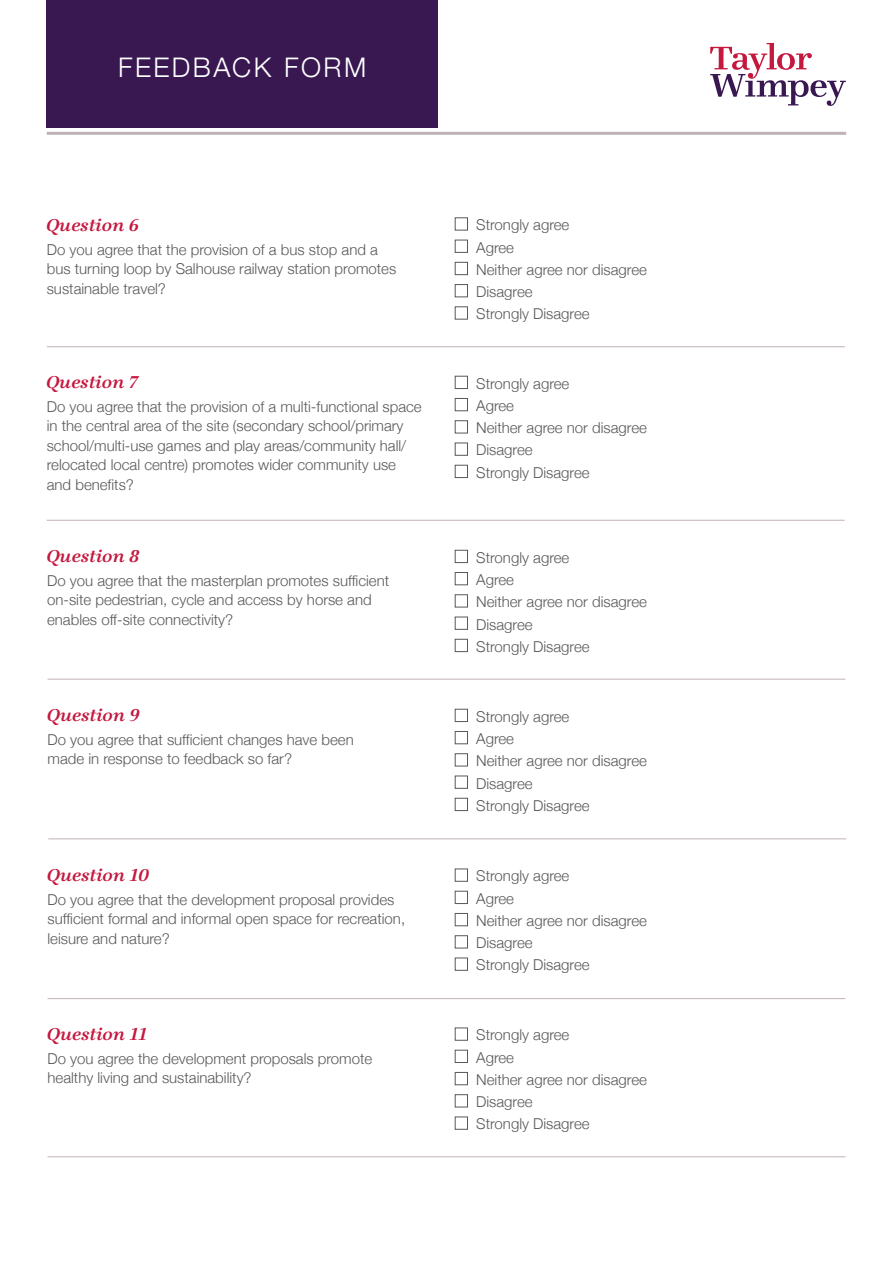
<style>
.page{position:relative;width:893px;height:1263px;background:#fff}
.page>*{position:absolute;margin:0;border:0;box-sizing:border-box;transform-origin:0 0}
.t1{font:300 27px "Helvetica Neue";letter-spacing:.09em;color:#fff}
.t2{font:italic 600 16.5px "Teimer";color:#c5183f}
.t3{font:300 15px/22.2px "Helvetica Neue";color:#57585a}
</style>
<div class="page">
<hr style="left:48px;top:679px;width:797px;height:1px;background:#bfb2b7">
<hr style="left:47px;top:132px;width:799px;height:3px;background:#bfb2b7">
<hr style="left:48px;top:1156px;width:797px;height:1px;background:#bfb2b7">
<hr style="left:48px;top:838px;width:798px;height:1px;background:#bfb2b7">
<hr style="left:48px;top:998px;width:797px;height:1px;background:#bfb2b7">
<hr style="left:47px;top:520px;width:798px;height:1px;background:#bfb2b7">
<hr style="left:47px;top:346px;width:798px;height:1px;background:#bfb2b7">
<div style="left:455px;top:218px;width:13px;height:12px;border:1px solid #57585a"></div>
<div style="left:455px;top:240px;width:13px;height:13px;border:1px solid #57585a"></div>
<div style="left:455px;top:262px;width:13px;height:13px;border:1px solid #57585a"></div>
<div style="left:455px;top:284px;width:13px;height:13px;border:1px solid #57585a"></div>
<div style="left:455px;top:307px;width:13px;height:12px;border:1px solid #57585a"></div>
<div style="left:455px;top:376px;width:13px;height:13px;border:1px solid #57585a"></div>
<div style="left:455px;top:398px;width:13px;height:13px;border:1px solid #57585a"></div>
<div style="left:455px;top:420px;width:13px;height:13px;border:1px solid #57585a"></div>
<div style="left:455px;top:443px;width:13px;height:12px;border:1px solid #57585a"></div>
<div style="left:455px;top:465px;width:13px;height:13px;border:1px solid #57585a"></div>
<div style="left:455px;top:550px;width:13px;height:13px;border:1px solid #57585a"></div>
<div style="left:455px;top:572px;width:13px;height:13px;border:1px solid #57585a"></div>
<div style="left:455px;top:594px;width:13px;height:13px;border:1px solid #57585a"></div>
<div style="left:455px;top:617px;width:13px;height:12px;border:1px solid #57585a"></div>
<div style="left:455px;top:639px;width:13px;height:13px;border:1px solid #57585a"></div>
<div style="left:455px;top:709px;width:13px;height:13px;border:1px solid #57585a"></div>
<div style="left:455px;top:731px;width:13px;height:13px;border:1px solid #57585a"></div>
<div style="left:455px;top:753px;width:13px;height:13px;border:1px solid #57585a"></div>
<div style="left:455px;top:776px;width:13px;height:12px;border:1px solid #57585a"></div>
<div style="left:455px;top:798px;width:13px;height:13px;border:1px solid #57585a"></div>
<div style="left:455px;top:869px;width:13px;height:12px;border:1px solid #57585a"></div>
<div style="left:455px;top:891px;width:13px;height:13px;border:1px solid #57585a"></div>
<div style="left:455px;top:913px;width:13px;height:13px;border:1px solid #57585a"></div>
<div style="left:455px;top:935px;width:13px;height:13px;border:1px solid #57585a"></div>
<div style="left:455px;top:958px;width:13px;height:12px;border:1px solid #57585a"></div>
<div style="left:455px;top:1028px;width:13px;height:12px;border:1px solid #57585a"></div>
<div style="left:455px;top:1050px;width:13px;height:13px;border:1px solid #57585a"></div>
<div style="left:455px;top:1072px;width:13px;height:13px;border:1px solid #57585a"></div>
<div style="left:455px;top:1094px;width:13px;height:13px;border:1px solid #57585a"></div>
<div style="left:455px;top:1117px;width:13px;height:12px;border:1px solid #57585a"></div>
<svg style="left:710px;top:43px;width:136px;height:63px"></svg>
<div style="left:47px;top:0;width:391px;height:128px;background:#391852"></div>
<h1 class="t1" style="left:118px;top:45px;width:250px">FEEDBACK FORM</h1>
<p class="t2" style="left:47px;top:213px;width:94px">Question 6</p>
<p class="t3" style="left:47px;top:238px;width:351px;line-height:19.5px">Do you agree that the provision of a bus stop and a bus turning loop by Salhouse railway station promotes sustainable travel?</p>
<p class="t2" style="left:47px;top:370px;width:93px">Question 7</p>
<p class="t3" style="left:47px;top:396px;width:376px;line-height:19.5px">Do you agree that the provision of a multi-functional space in the central area of the site (secondary school/primary school/multi-use games and play areas/community hall/ relocated local centre) promotes wider community use and benefits?</p>
<p class="t2" style="left:47px;top:544px;width:94px">Question 8</p>
<p class="t3" style="left:47px;top:570px;width:344px;line-height:19.5px">Do you agree that the masterplan promotes sufficient on-site pedestrian, cycle and access by horse and enables off-site connectivity?</p>
<p class="t2" style="left:48px;top:703px;width:94px">Question 9</p>
<p class="t3" style="left:48px;top:729px;width:308px;line-height:19.5px">Do you agree that sufficient changes have been made in response to feedback so far?</p>
<p class="t2" style="left:48px;top:863px;width:103px">Question 10</p>
<p class="t3" style="left:48px;top:888px;width:359px;line-height:19.5px">Do you agree that the development proposal provides sufficient formal and informal open space for recreation, leisure and nature?</p>
<p class="t2" style="left:48px;top:1022px;width:101px">Question 11</p>
<p class="t3" style="left:48px;top:1047px;width:326px;line-height:19.5px">Do you agree the development proposals promote healthy living and sustainability?</p>
<p class="t3" style="left:476px;top:213px;width:172px">Strongly agree<br>Agree<br>Neither agree nor disagree<br>Disagree<br>Strongly Disagree</p>
<p class="t3" style="left:476px;top:371px;width:172px">Strongly agree<br>Agree<br>Neither agree nor disagree<br>Disagree<br>Strongly Disagree</p>
<p class="t3" style="left:476px;top:545px;width:172px">Strongly agree<br>Agree<br>Neither agree nor disagree<br>Disagree<br>Strongly Disagree</p>
<p class="t3" style="left:476px;top:704px;width:172px">Strongly agree<br>Agree<br>Neither agree nor disagree<br>Disagree<br>Strongly Disagree</p>
<p class="t3" style="left:476px;top:864px;width:172px">Strongly agree<br>Agree<br>Neither agree nor disagree<br>Disagree<br>Strongly Disagree</p>
<p class="t3" style="left:476px;top:1023px;width:172px">Strongly agree<br>Agree<br>Neither agree nor disagree<br>Disagree<br>Strongly Disagree</p>
</div>
